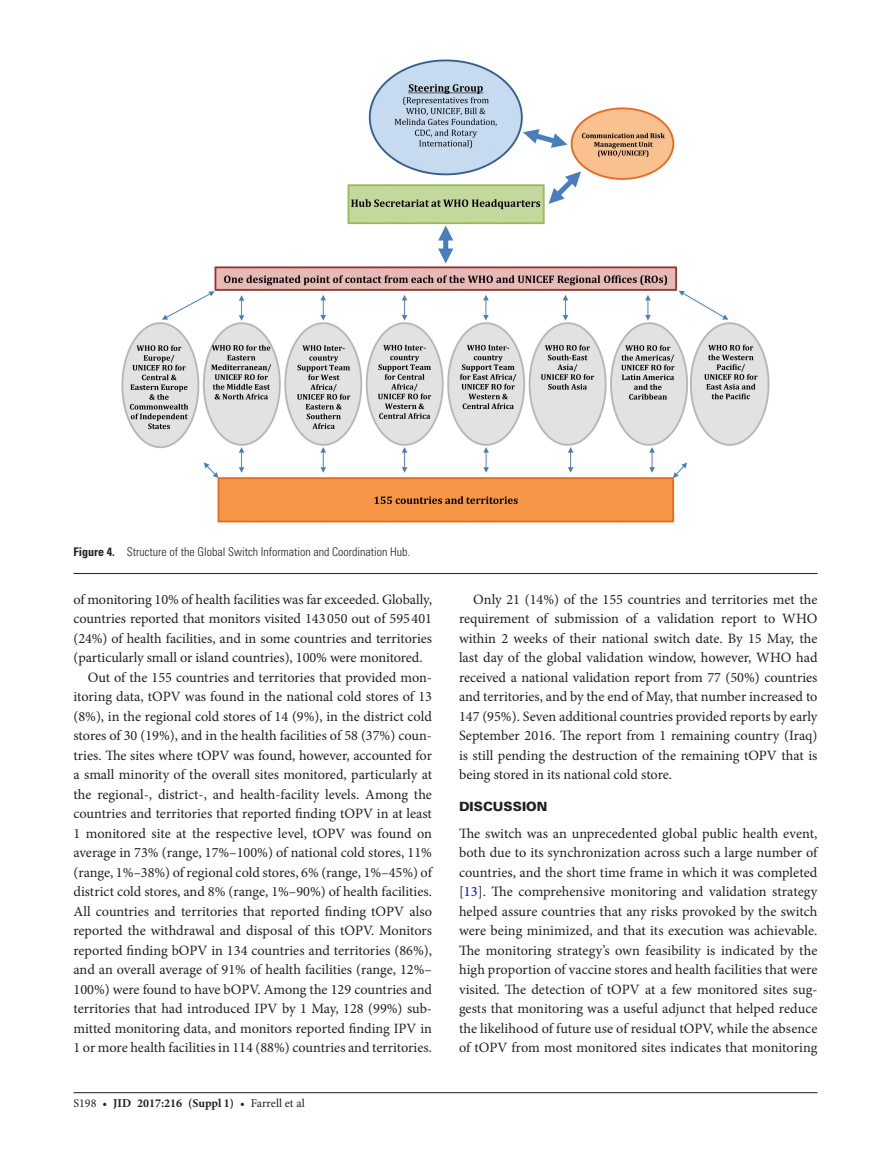
<style>
.page{position:relative;width:891px;height:1174px;background:#fff}
.page>*{position:absolute;margin:0;border:0;box-sizing:border-box;transform-origin:0 0}
.t1{font:14.25px/19.5px "Minion Pro";letter-spacing:-.005em;color:#231f20;text-align:justify}
.t2{font:900 12.75px "Univers LT Std";color:#231f20}
.t3{font:300 condensed 12px "Univers LT Std";color:#231f20}
.t4{font:700 12px "Minion Pro";color:#231f20}
.s1{font-weight:700}
.s2{font-weight:400}
.s3{color:#00f}
</style>
<div class="page">
<hr style="left:73px;top:1092px;width:744px;height:1px;background:#231f20">
<hr style="left:73px;top:573px;width:744px;height:1px;background:#231f20">
<img style="left:122px;top:59px;width:647px;height:464px">
<p class="t3" style="left:73px;top:544px;width:338px"><span class="s1">Figure 4.</span> Structure of the Global Switch Information and Coordination Hub.</p>
<p class="t1" style="left:73px;top:590px;width:360px">of monitoring 10% of health facilities was far exceeded. Globally,</p>
<p class="t1" style="left:73px;top:609px;width:360px">countries reported that monitors visited 143050 out of 595401</p>
<p class="t1" style="left:73px;top:629px;width:360px">(24%) of health facilities, and in some countries and territories</p>
<p class="t1" style="left:73px;top:648px;width:351px">(particularly small or island countries), 100% were monitored.</p>
<p class="t1" style="left:88px;top:668px;width:346px">Out of the 155 countries and territories that provided mon-</p>
<p class="t1" style="left:73px;top:687px;width:360px">itoring data, tOPV was found in the national cold stores of 13</p>
<p class="t1" style="left:73px;top:706px;width:360px">(8%), in the regional cold stores of 14 (9%), in the district cold</p>
<p class="t1" style="left:73px;top:726px;width:360px">stores of 30 (19%), and in the health facilities of 58 (37%) coun-</p>
<p class="t1" style="left:73px;top:745px;width:360px">tries. The sites where tOPV was found, however, accounted for</p>
<p class="t1" style="left:73px;top:765px;width:360px">a small minority of the overall sites monitored, particularly at</p>
<p class="t1" style="left:73px;top:784px;width:360px">the regional-, district-, and health-facility levels. Among the</p>
<p class="t1" style="left:73px;top:804px;width:360px">countries and territories that reported finding tOPV in at least</p>
<p class="t1" style="left:73px;top:823px;width:360px">1 monitored site at the respective level, tOPV was found on</p>
<p class="t1" style="left:73px;top:843px;width:360px">average in 73% (range, 17%–100%) of national cold stores, 11%</p>
<p class="t1" style="left:73px;top:862px;width:360px">(range, 1%–38%) of regional cold stores, 6% (range, 1%–45%) of</p>
<p class="t1" style="left:73px;top:882px;width:360px">district cold stores, and 8% (range, 1%–90%) of health facilities.</p>
<p class="t1" style="left:73px;top:901px;width:360px">All countries and territories that reported finding tOPV also</p>
<p class="t1" style="left:73px;top:921px;width:360px">reported the withdrawal and disposal of this tOPV. Monitors</p>
<p class="t1" style="left:73px;top:940px;width:360px">reported finding bOPV in 134 countries and territories (86%),</p>
<p class="t1" style="left:73px;top:960px;width:360px">and an overall average of 91% of health facilities (range, 12%–</p>
<p class="t1" style="left:73px;top:979px;width:360px">100%) were found to have bOPV. Among the 129 countries and</p>
<p class="t1" style="left:73px;top:999px;width:360px">territories that had introduced IPV by 1 May, 128 (99%) sub-</p>
<p class="t1" style="left:73px;top:1018px;width:360px">mitted monitoring data, and monitors reported finding IPV in</p>
<p class="t1" style="left:73px;top:1038px;width:360px">1 or more health facilities in 114 (88%) countries and territories.</p>
<p class="t4" style="left:73px;top:1094px;width:233px"><span class="s2">S198 •</span> JID 2017:216 (Suppl 1) <span class="s2">• Farrell et al</span></p>
<p class="t1" style="left:459px;top:589px;width:360px;text-indent:14px">Only 21 (14%) of the 155 countries and territories met the requirement of submission of a validation report to WHO within 2 weeks of their national switch date. By 15 May, the last day of the global validation window, however, WHO had received a national validation report from 77 (50%) countries and territories, and by the end of May, that number increased to 147 (95%). Seven additional countries provided reports by early September 2016. The report from 1 remaining country (Iraq) is still pending the destruction of the remaining tOPV that is being stored in its national cold store.</p>
<p class="t2" style="left:459px;top:798px;width:90px">DISCUSSION</p>
<p class="t1" style="left:459px;top:824px;width:360px">The switch was an unprecedented global public health event, both due to its synchronization across such a large number of countries, and the short time frame in which it was completed [<span class="s3">13</span>]. The comprehensive monitoring and validation strategy helped assure countries that any risks provoked by the switch were being minimized, and that its execution was achievable.<br>The monitoring strategy’s own feasibility is indicated by the high proportion of vaccine stores and health facilities that were visited. The detection of tOPV at a few monitored sites sug&shy;gests that monitoring was a useful adjunct that helped reduce the likelihood of future use of residual tOPV, while the absence of tOPV from most monitored sites indicates that monitoring</p>
</div>
